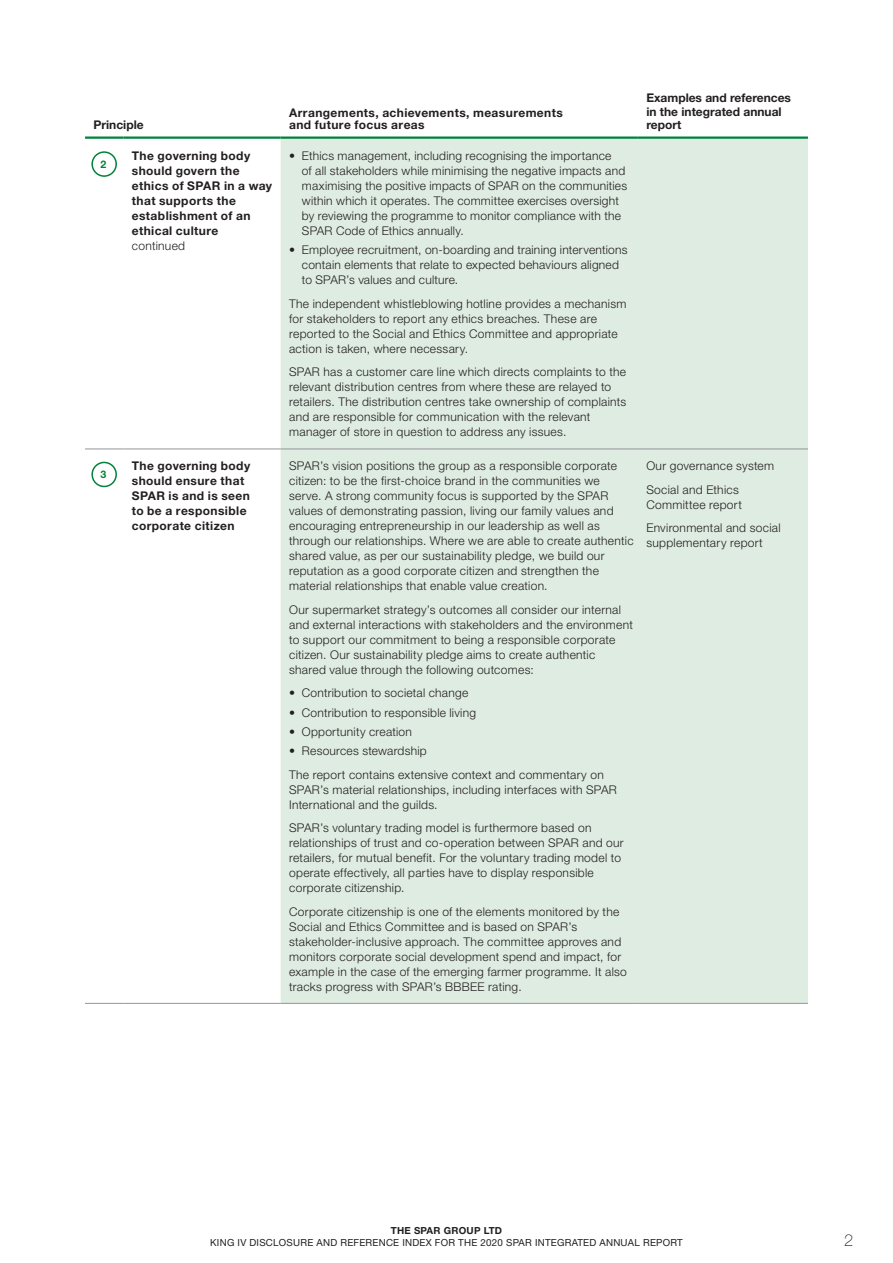
<style>
.page{position:relative;width:893px;height:1263px;background:#fff}
.page>*{position:absolute;margin:0;border:0;box-sizing:border-box;transform-origin:0 0}
.t1{font:100 16.5px "Helvetica Neue LT Std";color:#231f20}
.t2{font:300 12px/15px "Helvetica Neue LT Std";letter-spacing:.025em;color:#231f20}
.t3{font:700 12px/15px "Helvetica Neue LT Std";letter-spacing:.03em;color:#231f20}
.t4{font:700 12px/13.5px "Helvetica Neue LT Std";color:#231f20}
.t5{font:700 10.5px "Helvetica Neue LT Std";color:#00823d}
.t6{font:9.75px "Helvetica Neue LT Std";letter-spacing:.025em;color:#231f20}
.t7{font:700 9.75px "Helvetica Neue LT Std";letter-spacing:.025em;color:#231f20}
.s1{font-weight:700}
</style>
<div class="page">
<div style="left:281px;top:139px;width:527px;height:864px;background:#dfece1"></div>
<hr style="left:85px;top:136px;width:38px;height:3px;background:#00823d">
<hr style="left:123px;top:136px;width:158px;height:3px;background:#00823d">
<hr style="left:281px;top:136px;width:357px;height:3px;background:#00823d">
<hr style="left:638px;top:136px;width:170px;height:3px;background:#00823d">
<hr style="left:85px;top:449px;width:38px;height:1px;background:#939598">
<hr style="left:123px;top:449px;width:158px;height:1px;background:#939598">
<hr style="left:281px;top:449px;width:357px;height:1px;background:#939598">
<hr style="left:638px;top:449px;width:170px;height:1px;background:#939598">
<hr style="left:85px;top:1003px;width:38px;height:1px;background:#939598">
<hr style="left:123px;top:1003px;width:158px;height:1px;background:#939598">
<hr style="left:281px;top:1003px;width:357px;height:1px;background:#939598">
<hr style="left:638px;top:1003px;width:170px;height:1px;background:#939598">
<div style="left:91px;top:151px;width:26px;height:26px;border:2px solid #00823d;border-radius:50%"></div>
<div style="left:91px;top:462px;width:26px;height:25px;border:2px solid #00823d;border-radius:50%"></div>
<p class="t4" style="left:94px;top:118px;width:52px">Principle</p>
<p class="t5" style="left:100px;top:158px;width:7px">2</p>
<p class="t3" style="left:132px;top:148px;width:142px">The governing body should govern the ethics of SPAR in a way that supports the establishment of an ethical culture</p>
<p class="t2" style="left:132px;top:238px;width:55px">continued</p>
<p class="t3" style="left:289px;top:107px;width:275px;line-height:12px">Arrangements, achievements, measurements and future focus areas</p>
<p class="t2" style="left:302px;top:148px;width:327px;text-indent:-13px"><span class="s1">•</span> Ethics management, including recognising the importance<br>of all stakeholders while minimising the negative impacts and maximising the positive impacts of SPAR on the communities within which it operates. The committee exercises oversight by reviewing the programme to monitor compliance with the SPAR Code of Ethics annually.</p>
<p class="t2" style="left:302px;top:242px;width:327px;text-indent:-13px"><span class="s1">•</span> Employee recruitment, on-boarding and training interventions contain elements that relate to expected behaviours aligned to SPAR’s values and culture.</p>
<p class="t2" style="left:289px;top:296px;width:339px">The independent whistleblowing hotline provides a mechanism for stakeholders to report any ethics breaches. These are reported to the Social and Ethics Committee and appropriate action is taken, where necessary.</p>
<p class="t2" style="left:289px;top:364px;width:339px">SPAR has a customer care line which directs complaints to the relevant distribution centres from where these are relayed to retailers. The distribution centres take ownership of complaints and are responsible for communication with the relevant manager of store in question to address any issues.</p>
<p class="t5" style="left:100px;top:468px;width:7px">3</p>
<p class="t3" style="left:132px;top:458px;width:120px">The governing body should ensure that<br>SPAR is and is seen to be a responsible corporate citizen</p>
<p class="t2" style="left:289px;top:458px;width:346px">SPAR’s vision positions the group as a responsible corporate citizen: to be the first-choice brand in the communities we serve. A strong community focus is supported by the SPAR values of demonstrating passion, living our family values and encouraging entrepreneurship in our leadership as well as through our relationships. Where we are able to create authentic shared value, as per our sustainability pledge, we build our reputation as a good corporate citizen and strengthen the material relationships that enable value creation.</p>
<p class="t2" style="left:289px;top:602px;width:345px">Our supermarket strategy’s outcomes all consider our internal and external interactions with stakeholders and the environment to support our commitment to being a responsible corporate citizen. Our sustainability pledge aims to create authentic shared value through the following outcomes:</p>
<p class="t2" style="left:289px;top:685px;width:181px"><span class="s1">•</span> Contribution to societal change</p>
<p class="t2" style="left:289px;top:704px;width:188px"><span class="s1">•</span> Contribution to responsible living</p>
<p class="t2" style="left:289px;top:724px;width:124px"><span class="s1">•</span> Opportunity creation</p>
<p class="t2" style="left:289px;top:739px;width:316px;line-height:23.5px"><span class="s1">•</span> Resources stewardship<br>The report contains extensive context and commentary on</p>
<p class="t2" style="left:289px;top:781px;width:329px">SPAR’s material relationships, including interfaces with SPAR<br>International and the guilds.</p>
<p class="t2" style="left:289px;top:820px;width:336px">SPAR’s voluntary trading model is furthermore based on relationships of trust and co-operation between SPAR and our retailers, for mutual benefit. For the voluntary trading model to operate effectively, all parties have to display responsible corporate citizenship.</p>
<p class="t2" style="left:289px;top:903px;width:339px">Corporate citizenship is one of the elements monitored by the Social and Ethics Committee and is based on SPAR’s stakeholder-inclusive approach. The committee approves and monitors corporate social development spend and impact, for example in the case of the emerging farmer programme. It also tracks progress with SPAR’s BBBEE rating.</p>
<p class="t4" style="left:646px;top:91px;width:146px">Examples and references in the integrated annual report</p>
<p class="t2" style="left:646px;top:454px;width:129px;line-height:23.5px">Our governance system<br>Social and Ethics</p>
<p class="t2" style="left:646px;top:492px;width:136px;line-height:23.5px">Committee report<br>Environmental and social</p>
<p class="t2" style="left:646px;top:535px;width:118px">supplementary report</p>
<p class="t7" style="left:391px;top:1224px;width:113px">THE SPAR GROUP LTD</p>
<p class="t6" style="left:210px;top:1237px;width:474px">KING IV DISCLOSURE AND REFERENCE INDEX FOR THE 2020 SPAR INTEGRATED ANNUAL REPORT</p>
<h1 class="t1" style="left:844px;top:1231px;width:11px">2</h1>
</div>
